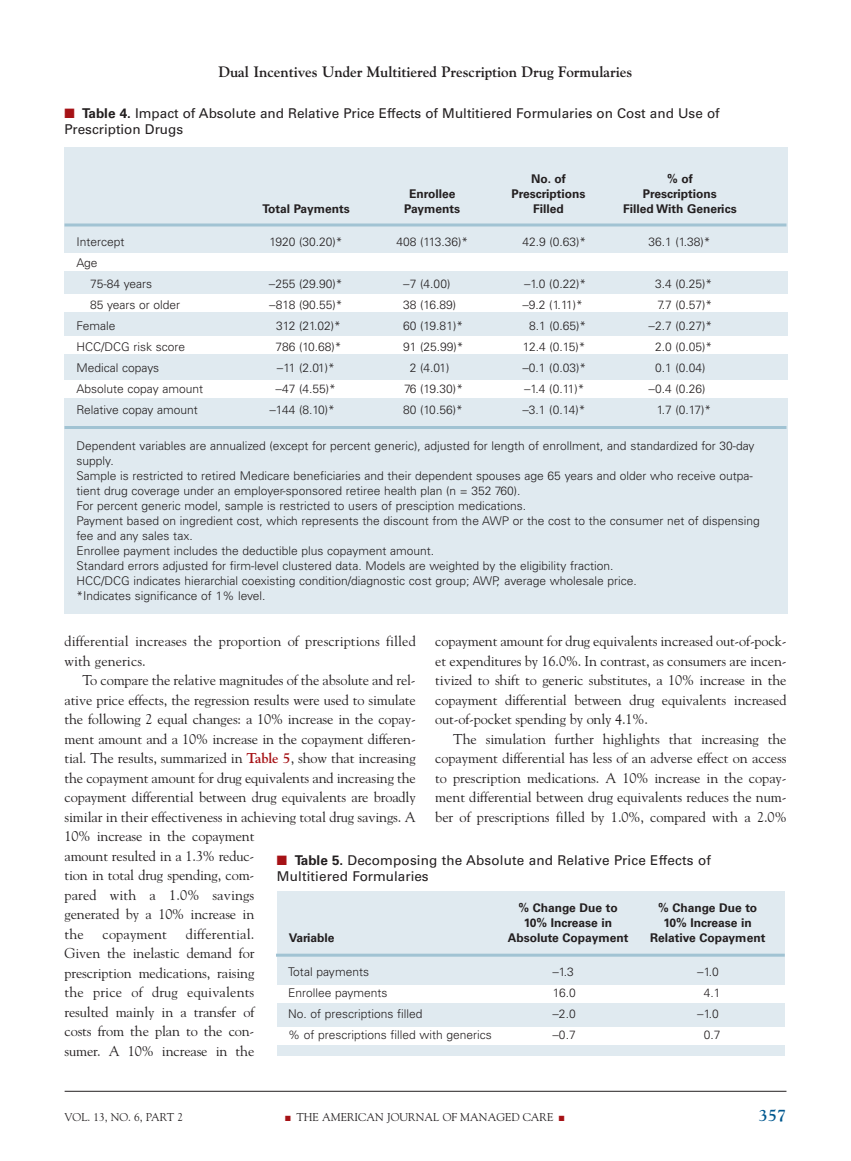
<style>
.page{position:relative;width:851px;height:1161px;background:#fff}
.page>*{position:absolute;margin:0;border:0;box-sizing:border-box;transform-origin:0 0}
.t1{font:700 16.5px "Goudy";color:#00588f}
.t2{font:700 15px "Goudy";letter-spacing:-.005em;color:#231f20}
.t3{font:14.25px/19.5px "Goudy";letter-spacing:-.01em;color:#231f20;text-align:justify}
.t4{font:14.25px "Goudy";letter-spacing:.01em;color:#231f20}
.t5{font:13.5px/16.5px "Univers";color:#231f20}
.t6{font:300 12px/15px "Univers";color:#231f20}
.t7{font:700 12px "Univers";color:#231f20}
.t8{font:11.25px "Goudy";color:#231f20}
.s1{color:#a61216}
.s2{font-weight:700}
.s3{font-weight:700;color:#a61216}
</style>
<div class="page">
<hr style="left:65px;top:1091px;width:721px;height:1px;background:#231f20">
<div style="left:64px;top:147px;width:723px;height:466px;background:#e0eaf0"></div>
<hr style="left:64px;top:224px;width:722px;height:2px;background:#a1c3d3">
<hr style="left:64px;top:426px;width:722px;height:3px;background:#a1c3d3">
<div style="left:40px;top:253px;width:757px;height:18px;background:#fff"></div>
<div style="left:37px;top:294px;width:800px;height:18px;background:#fff"></div>
<div style="left:40px;top:336px;width:800px;height:18px;background:#fff"></div>
<div style="left:39px;top:380px;width:800px;height:18px;background:#fff"></div>
<div style="left:277px;top:892px;width:507px;height:164px;background:#e0eaf0"></div>
<hr style="left:276px;top:954px;width:508px;height:3px;background:#a1c3d3">
<div style="left:268px;top:985px;width:525px;height:18px;background:#fff"></div>
<div style="left:267px;top:1027px;width:526px;height:18px;background:#fff"></div>
<p class="t2" style="left:218px;top:63px;width:415px">Dual Incentives Under Multitiered Prescription Drug Formularies</p>
<p class="t5" style="left:64px;top:106px;width:656px"><span class="s1">■</span> <span class="s2">Table 4.</span> Impact of Absolute and Relative Price Effects of Multitiered Formularies on Cost and Use of<br>Prescription Drugs</p>
<p class="t7" style="left:531px;top:174px;width:36px">No. of</p>
<p class="t7" style="left:667px;top:174px;width:27px">% of</p>
<p class="t7" style="left:409px;top:189px;width:48px">Enrollee</p>
<p class="t7" style="left:511px;top:189px;width:75px">Prescriptions</p>
<p class="t7" style="left:643px;top:189px;width:75px">Prescriptions</p>
<p class="t7" style="left:262px;top:204px;width:89px">Total Payments</p>
<p class="t7" style="left:404px;top:204px;width:57px">Payments</p>
<p class="t7" style="left:533px;top:204px;width:32px">Filled</p>
<p class="t7" style="left:623px;top:204px;width:115px">Filled With Generics</p>
<p class="t6" style="left:76px;top:235px;width:50px">Intercept</p>
<p class="t6" style="left:269px;top:235px;width:75px">1920 (30.20)*</p>
<p class="t6" style="left:396px;top:235px;width:73px">408 (113.36)*</p>
<p class="t6" style="left:522px;top:235px;width:65px">42.9 (0.63)*</p>
<p class="t6" style="left:648px;top:235px;width:64px">36.1 (1.38)*</p>
<p class="t6" style="left:90px;top:253px;width:64px;line-height:21px;text-indent:-14px">Age<br>75-84 years</p>
<p class="t6" style="left:269px;top:277px;width:75px">−255 (29.90)*</p>
<p class="t6" style="left:403px;top:277px;width:49px">−7 (4.00)</p>
<p class="t6" style="left:524px;top:277px;width:63px">−1.0 (0.22)*</p>
<p class="t6" style="left:655px;top:277px;width:59px">3.4 (0.25)*</p>
<p class="t6" style="left:90px;top:298px;width:92px">85 years or older</p>
<p class="t6" style="left:269px;top:298px;width:75px">−818 (90.55)*</p>
<p class="t6" style="left:403px;top:298px;width:55px">38 (16.89)</p>
<p class="t6" style="left:522px;top:298px;width:62px">−9.2 (1.11)*</p>
<p class="t6" style="left:657px;top:298px;width:56px">7.7 (0.57)*</p>
<p class="t6" style="left:76px;top:319px;width:40px">Female</p>
<p class="t6" style="left:276px;top:319px;width:66px">312 (21.02)*</p>
<p class="t6" style="left:403px;top:319px;width:61px">60 (19.81)*</p>
<p class="t6" style="left:529px;top:319px;width:59px">8.1 (0.65)*</p>
<p class="t6" style="left:648px;top:319px;width:65px">−2.7 (0.27)*</p>
<p class="t6" style="left:76px;top:340px;width:110px">HCC/DCG risk score</p>
<p class="t6" style="left:275px;top:340px;width:68px">786 (10.68)*</p>
<p class="t6" style="left:403px;top:340px;width:62px">91 (25.99)*</p>
<p class="t6" style="left:523px;top:340px;width:64px">12.4 (0.15)*</p>
<p class="t6" style="left:655px;top:340px;width:59px">2.0 (0.05)*</p>
<p class="t6" style="left:76px;top:361px;width:84px">Medical copays</p>
<p class="t6" style="left:277px;top:361px;width:60px">−11 (2.01)*</p>
<p class="t6" style="left:410px;top:361px;width:41px">2 (4.01)</p>
<p class="t6" style="left:522px;top:361px;width:65px">−0.1 (0.03)*</p>
<p class="t6" style="left:655px;top:361px;width:52px">0.1 (0.04)</p>
<p class="t6" style="left:76px;top:382px;width:128px">Absolute copay amount</p>
<p class="t6" style="left:275px;top:382px;width:62px">−47 (4.55)*</p>
<p class="t6" style="left:404px;top:382px;width:60px">76 (19.30)*</p>
<p class="t6" style="left:524px;top:382px;width:62px">−1.4 (0.11)*</p>
<p class="t6" style="left:648px;top:382px;width:58px">−0.4 (0.26)</p>
<p class="t6" style="left:76px;top:403px;width:123px">Relative copay amount</p>
<p class="t6" style="left:269px;top:403px;width:67px">−144 (8.10)*</p>
<p class="t6" style="left:403px;top:403px;width:61px">80 (10.56)*</p>
<p class="t6" style="left:522px;top:403px;width:65px">−3.1 (0.14)*</p>
<p class="t6" style="left:656px;top:403px;width:56px">1.7 (0.17)*</p>
<p class="t6" style="left:76px;top:439px;width:684px">Dependent variables are annualized (except for percent generic), adjusted for length of enrollment, and standardized for 30-day supply.<br>Sample is restricted to retired Medicare beneficiaries and their dependent spouses age 65 years and older who receive outpa&shy;tient drug coverage under an employer-sponsored retiree health plan (n = 352 760).<br>For percent generic model, sample is restricted to users of presciption medications.<br>Payment based on ingredient cost, which represents the discount from the AWP or the cost to the consumer net of dispensing fee and any sales tax.<br>Enrollee payment includes the deductible plus copayment amount.<br>Standard errors adjusted for firm-level clustered data. Models are weighted by the eligibility fraction.<br>HCC/DCG indicates hierarchial coexisting condition/diagnostic cost group; AWP, average wholesale price.<br>*Indicates significance of 1% level.</p>
<p class="t3" style="left:435px;top:631px;width:353px">copayment amount for drug equivalents increased out-of-pock&shy;et expenditures by 16.0%. In contrast, as consumers are incen&shy;tivized to shift to generic substitutes, a 10% increase in the copayment differential between drug equivalents increased out-of-pocket spending by only 4.1%.</p>
<p class="t3" style="left:435px;top:729px;width:353px;text-indent:18px">The simulation further highlights that increasing the copayment differential has less of an adverse effect on access to prescription medications. A 10% increase in the copay&shy;ment differential between drug equivalents reduces the num&shy;ber of prescriptions filled by 1.0%, compared with a 2.0%</p>
<p class="t3" style="left:64px;top:631px;width:353px">differential increases the proportion of prescriptions filled with generics.</p>
<p class="t3" style="left:64px;top:670px;width:353px;text-align:left;text-indent:18px">To compare the relative magnitudes of the absolute and rel&shy;ative price effects, the regression results were used to simulate the following 2 equal changes: a 10% increase in the copay&shy;ment amount and a 10% increase in the copayment differen&shy;tial. The results, summarized in <span class="s3">Table 5</span>, show that increasing the copayment amount for drug equivalents and increasing the copayment differential between drug equivalents are broadly similar in their effectiveness in achieving total drug savings. A 10% increase in the copayment<br>amount resulted in a 1.3% reduc-<br>tion in total drug spending, com-<br>pared with a 1.0% savings<br>generated by a 10% increase in<br>the</p>
<p class="t5" style="left:277px;top:853px;width:435px"><span class="s1">■</span> <span class="s2">Table 5.</span> Decomposing the Absolute and Relative Price Effects of<br>Multitiered Formularies</p>
<p class="t7" style="left:518px;top:904px;width:101px">% Change Due to</p>
<p class="t7" style="left:658px;top:904px;width:101px">% Change Due to</p>
<p class="t7" style="left:524px;top:919px;width:90px">10% Increase in</p>
<p class="t7" style="left:663px;top:919px;width:90px">10% Increase in</p>
<p class="t7" style="left:289px;top:934px;width:47px">Variable</p>
<p class="t7" style="left:507px;top:934px;width:122px">Absolute Copayment</p>
<p class="t7" style="left:650px;top:934px;width:117px">Relative Copayment</p>
<p class="t6" style="left:288px;top:965px;width:82px">Total payments</p>
<p class="t6" style="left:552px;top:965px;width:23px">−1.3</p>
<p class="t6" style="left:697px;top:965px;width:23px">−1.0</p>
<p class="t6" style="left:288px;top:986px;width:101px">Enrollee payments</p>
<p class="t6" style="left:553px;top:986px;width:24px">16.0</p>
<p class="t6" style="left:703px;top:986px;width:18px">4.1</p>
<p class="t6" style="left:288px;top:1007px;width:136px">No. of prescriptions filled</p>
<p class="t6" style="left:552px;top:1007px;width:25px">−2.0</p>
<p class="t6" style="left:697px;top:1007px;width:23px">−1.0</p>
<p class="t6" style="left:288px;top:1028px;width:205px">% of prescriptions filled with generics</p>
<p class="t6" style="left:552px;top:1028px;width:25px">−0.7</p>
<p class="t6" style="left:703px;top:1028px;width:18px">0.7</p>
<p class="t3" style="left:64px;top:924px;width:191px;text-indent:121px">differential.<br>Given the inelastic demand for prescription medications, raising the price of drug equivalents resulted mainly in a transfer of costs from the plan to the con&shy;sumer. A 10% increase in the</p>
<p class="t4" style="left:102px;top:925px;width:66px">copayment</p>
<p class="t8" style="left:65px;top:1110px;width:120px">VOL. 13, NO. 6, PART 2</p>
<p class="t8" style="left:285px;top:1110px;width:281px"><span class="s1">■</span> THE AMERICAN JOURNAL OF MANAGED CARE <span class="s1">■</span></p>
<h1 class="t1" style="left:759px;top:1105px;width:29px">357</h1>
</div>
